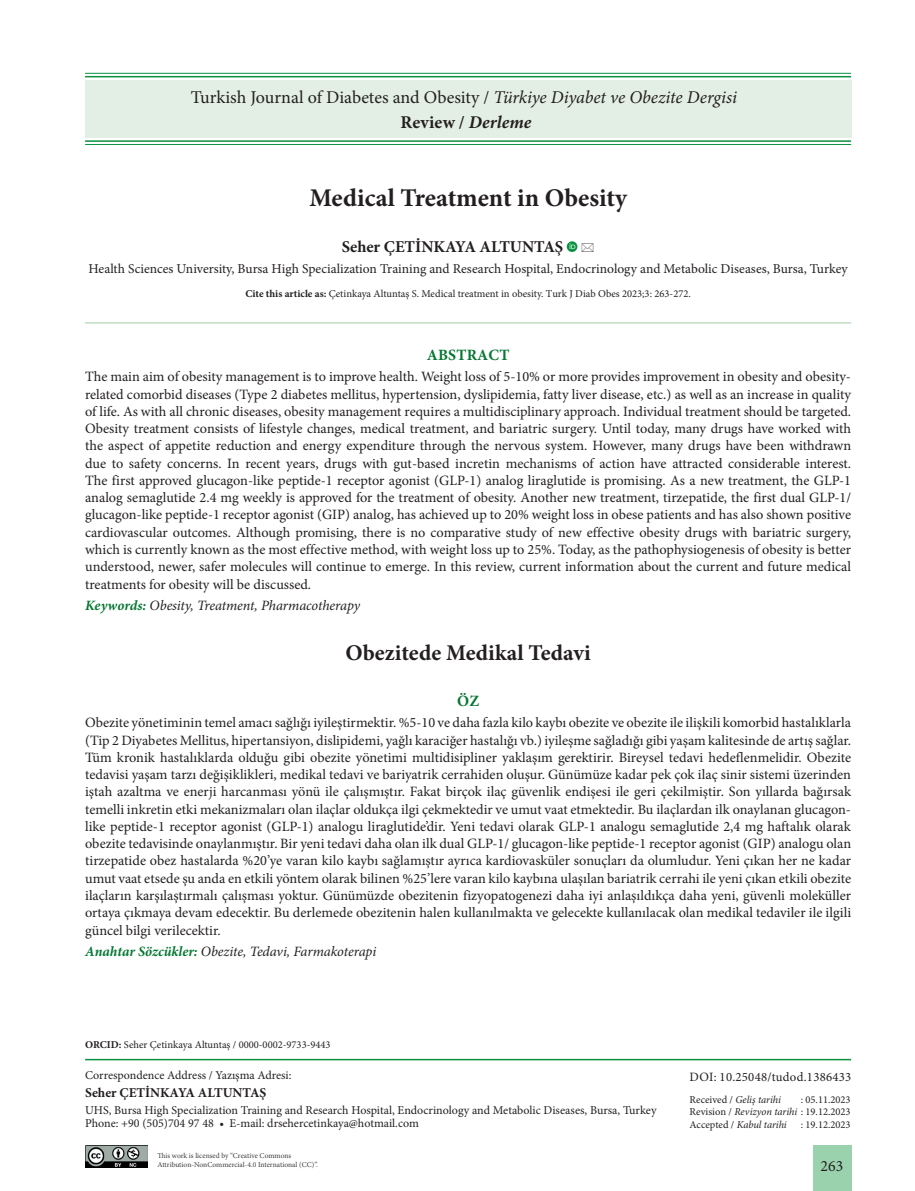
<style>
.page{position:relative;width:915px;height:1191px;background:#fff}
.page>*{position:absolute;margin:0;border:0;box-sizing:border-box;transform-origin:0 0}
.t1{font:700 25.5px "Minion Pro";color:#231f20}
.t2{font:700 22.5px "Minion Pro";letter-spacing:.005em;color:#231f20}
.t3{font:18px "Minion Pro";color:#231f20}
.t4{font:700 18px "Minion Pro";letter-spacing:.01em;color:#231f20}
.t5{font:700 16.5px "Minion Pro";color:#231f20}
.t6{font:700 15.75px "Minion Pro";letter-spacing:.01em;color:#057732}
.t7{font:15.75px "Minion Pro";color:#231f20}
.t8{font:14.25px/17.2px "Minion Pro";color:#231f20;text-align:justify}
.t9{font:italic 14.25px "Minion Pro";letter-spacing:-.01em;color:#231f20}
.t10{font:13.5px "Minion Pro";color:#231f20}
.t11{font:700 13.5px "Minion Pro";color:#231f20}
.t12{font:12.75px "Minion Pro";letter-spacing:.02em;color:#231f20}
.t13{font:12px/13.5px "Minion Pro";color:#231f20}
.t14{font:10.5px/12.6px "Minion Pro";color:#231f20;text-align:justify}
.t15{font:italic 10.5px "Minion Pro";letter-spacing:-.01em;color:#231f20}
.t16{font:7.5px/9px "Minion Pro";letter-spacing:-.005em;color:#3e3e3f}
.s1{font-style:italic}
.s2{font-weight:700}
.s3{font-weight:700;color:#057732}
.s4{font-style:normal}
</style>
<div class="page">
<div style="left:85px;top:80px;width:765px;height:57px;background:#e3efe4"></div>
<hr style="left:85px;top:76px;width:765px;height:1px;background:#089240">
<hr style="left:85px;top:140px;width:765px;height:2px;background:#089240">
<hr style="left:85px;top:73px;width:765px;height:1px;background:#089240">
<hr style="left:85px;top:144px;width:765px;height:1px;background:#089240">
<hr style="left:85px;top:1058px;width:765px;height:2px;background:#089240">
<div style="left:812px;top:1145px;width:38px;height:46px;background:#9ad2ae"></div>
<img style="left:85px;top:1145px;width:63px;height:22px">
<hr style="left:85px;top:322px;width:765px;height:2px;background:#c0dbc2">
<svg style="left:566px;top:241px;width:12px;height:11px"></svg>
<p class="t3" style="left:191px;top:85px;width:547px">Turkish Journal of Diabetes and Obesity / <span class="s1">Türkiye Diyabet ve Obezite Dergisi</span></p>
<p class="t4" style="left:400px;top:110px;width:132px">Review / <span class="s1">Derleme</span></p>
<h1 class="t1" style="left:309px;top:180px;width:319px">Medical Treatment in Obesity</h1>
<p class="t5" style="left:341px;top:235px;width:223px">Seher ÇETİNKAYA ALTUNTAŞ</p>
<p class="t10" style="left:88px;top:259px;width:760px">Health Sciences University, Bursa High Specialization Training and Research Hospital, Endocrinology and Metabolic Diseases, Bursa, Turkey</p>
<p class="t14" style="left:245px;top:288px;width:447px"><span class="s2">Cite this article as:</span> Çetinkaya Altuntaş S. Medical treatment in obesity. Turk J Diab Obes 2023;3: 263-272.</p>
<p class="t6" style="left:426px;top:344px;width:84px">ABSTRACT</p>
<p class="t8" style="left:85px;top:368px;width:767px">The main aim of obesity management is to improve health. Weight loss of 5-10% or more provides improvement in obesity and obesity&shy;related comorbid diseases (Type 2 diabetes mellitus, hypertension, dyslipidemia, fatty liver disease, etc.) as well as an increase in quality of life. As with all chronic diseases, obesity management requires a multidisciplinary approach. Individual treatment should be targeted.<br>Obesity treatment consists of lifestyle changes, medical treatment, and bariatric surgery. Until today, many drugs have worked with the aspect of appetite reduction and energy expenditure through the nervous system. However, many drugs have been withdrawn due to safety concerns. In recent years, drugs with gut-based incretin mechanisms of action have attracted considerable interest.<br>The first approved glucagon-like peptide-1 receptor agonist (GLP-1) analog liraglutide is promising. As a new treatment, the GLP-1 analog semaglutide 2.4 mg weekly is approved for the treatment of obesity. Another new treatment, tirzepatide, the first dual GLP-1/ glucagon-like peptide-1 receptor agonist (GIP) analog, has achieved up to 20% weight loss in obese patients and has also shown positive cardiovascular outcomes. Although promising, there is no comparative study of new effective obesity drugs with bariatric surgery, which is currently known as the most effective method, with weight loss up to 25%. Today, as the pathophysiogenesis of obesity is better understood, newer, safer molecules will continue to emerge. In this review, current information about the current and future medical treatments for obesity will be discussed.</p>
<p class="t9" style="left:85px;top:596px;width:276px"><span class="s3">Keywords:</span> Obesity, Treatment, Pharmacotherapy</p>
<h2 class="t2" style="left:345px;top:637px;width:247px">Obezitede Medikal Tedavi</h2>
<p class="t6" style="left:457px;top:689px;width:23px">ÖZ</p>
<p class="t8" style="left:85px;top:714px;width:767px">Obezite yönetiminin temel amacı sağlığı iyileştirmektir. %5-10 ve daha fazla kilo kaybı obezite ve obezite ile ilişkili komorbid hastalıklarla (Tip 2 Diyabetes Mellitus, hipertansiyon, dislipidemi, yağlı karaciğer hastalığı vb.) iyileşme sağladığı gibi yaşam kalitesinde de artış sağlar.<br>Tüm kronik hastalıklarda olduğu gibi obezite yönetimi multidisipliner yaklaşım gerektirir. Bireysel tedavi hedeflenmelidir. Obezite tedavisi yaşam tarzı değişiklikleri, medikal tedavi ve bariyatrik cerrahiden oluşur. Günümüze kadar pek çok ilaç sinir sistemi üzerinden iştah azaltma ve enerji harcanması yönü ile çalışmıştır. Fakat birçok ilaç güvenlik endişesi ile geri çekilmiştir. Son yıllarda bağırsak temelli inkretin etki mekanizmaları olan ilaçlar oldukça ilgi çekmektedir ve umut vaat etmektedir. Bu ilaçlardan ilk onaylanan glucagon&shy;like peptide-1 receptor agonist (GLP-1) analogu liraglutide’dir. Yeni tedavi olarak GLP-1 analogu semaglutide 2,4 mg haftalık olarak obezite tedavisinde onaylanmıştır. Bir yeni tedavi daha olan ilk dual GLP-1/ glucagon-like peptide-1 receptor agonist (GIP) analogu olan tirzepatide obez hastalarda %20’ye varan kilo kaybı sağlamıştır ayrıca kardiovasküler sonuçları da olumludur. Yeni çıkan her ne kadar umut vaat etsede şu anda en etkili yöntem olarak bilinen %25’lere varan kilo kaybına ulaşılan bariatrik cerrahi ile yeni çıkan etkili obezite ilaçların karşılaştırmalı çalışması yoktur. Günümüzde obezitenin fizyopatogenezi daha iyi anlaşıldıkça daha yeni, güvenli moleküller ortaya çıkmaya devam edecektir. Bu derlemede obezitenin halen kullanılmakta ve gelecekte kullanılacak olan medikal tedaviler ile ilgili güncel bilgi verilecektir.</p>
<p class="t9" style="left:85px;top:941px;width:292px"><span class="s3">Anahtar Sözcükler:</span> Obezite, Tedavi, Farmakoterapi</p>
<p class="t14" style="left:85px;top:1038px;width:247px"><span class="s2">ORCID:</span> Seher Çetinkaya Altuntaş / 0000-0002-9733-9443</p>
<p class="t13" style="left:85px;top:1068px;width:208px">Correspondence Address / Yazışma Adresi:</p>
<p class="t11" style="left:85px;top:1083px;width:183px">Seher ÇETİNKAYA ALTUNTAŞ</p>
<p class="t13" style="left:85px;top:1103px;width:572px">UHS, Bursa High Specialization Training and Research Hospital, Endocrinology and Metabolic Diseases, Bursa, Turkey<br>Phone: +90 (505)704 97 48 • E-mail: drsehercetinkaya@hotmail.com</p>
<p class="t16" style="left:157px;top:1151px;width:162px">This work is licensed by “Creative Commons<br>Attribution-NonCommercial-4.0 International (CC)”.</p>
<p class="t12" style="left:689px;top:1068px;width:163px">DOI: 10.25048/tudod.1386433</p>
<p class="t15" style="left:689px;top:1092px;width:93px"><span class="s4">Received /</span> Geliş tarihi</p>
<p class="t14" style="left:689px;top:1093px;width:162px;text-indent:111px">: 05.11.2023<br>Revision / <span class="s1">Revizyon tarihi</span> : 19.12.2023<br>Accepted / <span class="s1">Kabul tarihi</span></p>
<p class="t14" style="left:800px;top:1118px;width:51px">: 19.12.2023</p>
<p class="t7" style="left:820px;top:1155px;width:24px">263</p>
</div>
